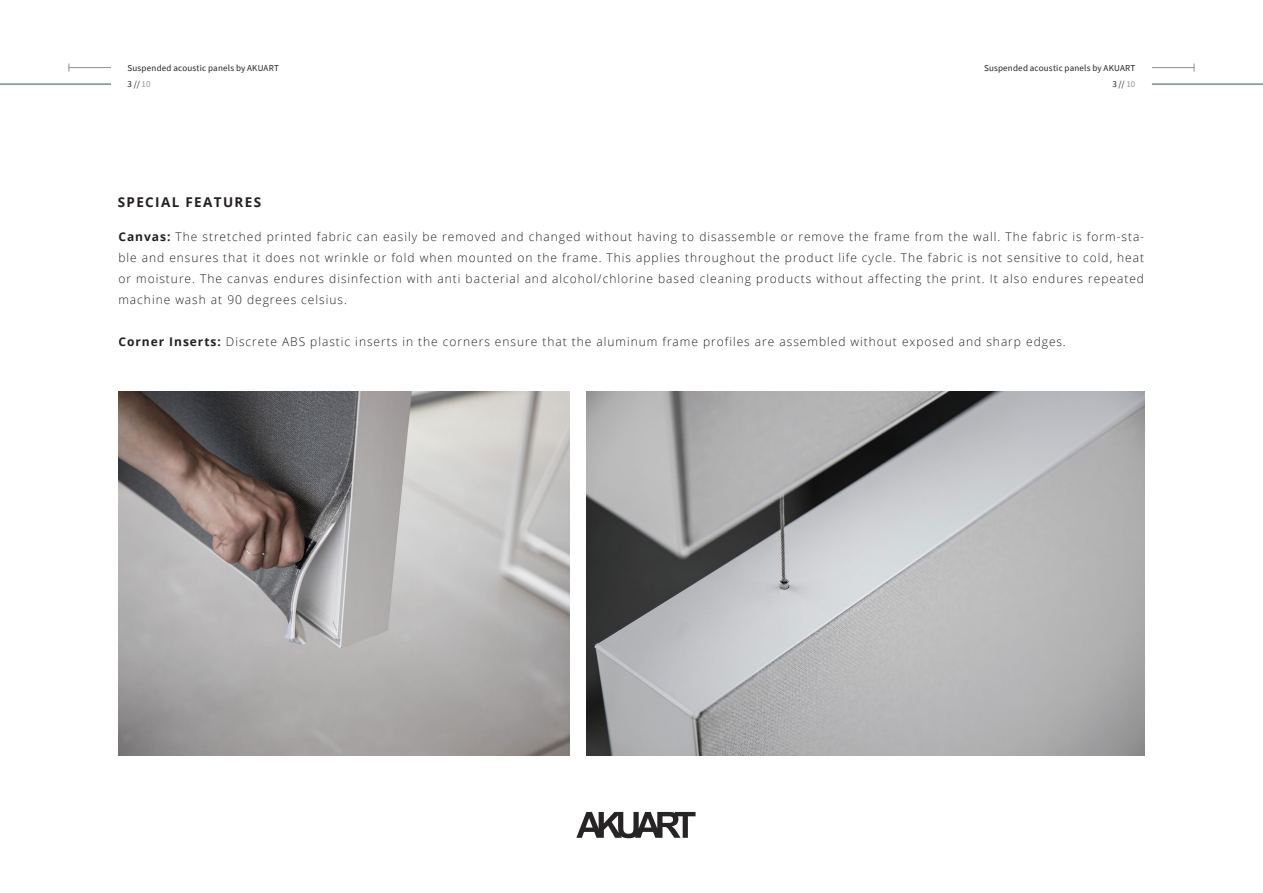
<style>
.page{position:relative;width:1263px;height:893px;background:#fff}
.page>*{position:absolute;margin:0;border:0;box-sizing:border-box;transform-origin:0 0}
.t1{font:700 13.5px "Open Sans";letter-spacing:.1em;color:#231f20}
.t2{font:300 12px/21px "Open Sans";letter-spacing:.08em;color:#231f20;text-align:justify}
.t3{font:9px "Source Sans Pro";letter-spacing:.02em;color:#231f20}
.s1{color:#939598}
.s2{font-weight:700}
</style>
<div class="page">
<hr style="left:1152px;top:84px;width:111px;height:1px;background:#3c4f57">
<hr style="left:0;top:84px;width:111px;height:1px;background:#3c4f57">
<hr style="left:1152px;top:67px;width:42px;height:1px;background:#8b9199">
<hr style="left:69px;top:67px;width:42px;height:1px;background:#8b9199">
<svg style="left:576px;top:812px;width:119px;height:26px"></svg>
<img style="left:119px;top:391px;width:451px;height:364px">
<img style="left:587px;top:391px;width:557px;height:364px">
<p class="t3" style="left:128px;top:62px;width:153px">Suspended acoustic panels by AKUART</p>
<p class="t3" style="left:984px;top:62px;width:153px">Suspended acoustic panels by AKUART</p>
<p class="t3" style="left:128px;top:78px;width:25px">3 // <span class="s1">10</span></p>
<p class="t3" style="left:1112px;top:78px;width:25px">3 // <span class="s1">10</span></p>
<p class="t1" style="left:118px;top:192px;width:145px">SPECIAL FEATURES</p>
<p class="t2" style="left:118px;top:226px;width:1027px"><span class="s2">Canvas:</span> The stretched printed fabric can easily be removed and changed without having to disassemble or remove the frame from the wall. The fabric is form-sta&shy;ble and ensures that it does not wrinkle or fold when mounted on the frame. This applies throughout the product life cycle. The fabric is not sensitive to cold, heat or moisture. The canvas endures disinfection with anti bacterial and alcohol/chlorine based cleaning products without affecting the print. It also endures repeated machine wash at 90 degrees celsius.</p>
<p class="t2" style="left:118px;top:331px;width:949px"><span class="s2">Corner Inserts:</span> Discrete ABS plastic inserts in the corners ensure that the aluminum frame profiles are assembled without exposed and sharp edges.</p>
</div>
